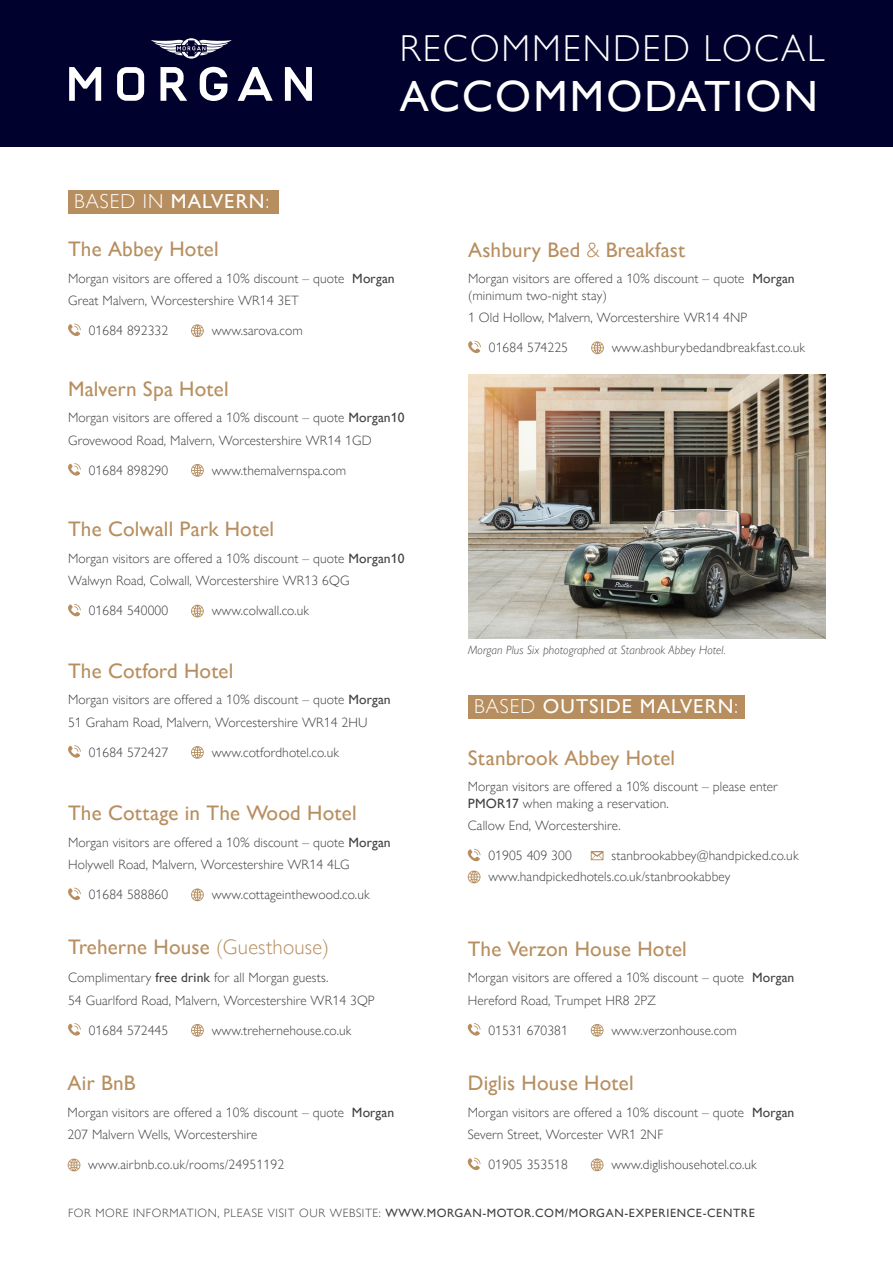
<style>
.page{position:relative;width:893px;height:1263px;background:#fff}
.page>*{position:absolute;margin:0;border:0;box-sizing:border-box;transform-origin:0 0}
.t1{font:43.65px "Gill Sans Nova";letter-spacing:.05em;color:#fff}
.t2{font:300 37.5px "Gill Sans Nova";letter-spacing:.05em;color:#fff}
.t3{font:21px "Gill Sans Nova";letter-spacing:.01em;color:#b78e5f}
.t4{font:20.1px "Gill Sans Nova";letter-spacing:.05em;color:#fff}
.t5{font:300 20.1px "Gill Sans Nova";letter-spacing:.05em;color:#fff}
.t6{font:300 13.5px/22.5px "Gill Sans Nova";letter-spacing:.01em;color:#414042}
.t7{font:12px "Gill Sans Nova";letter-spacing:.05em;color:#414042}
.t8{font:italic 300 12px "Gill Sans Nova";letter-spacing:.01em;color:#414042}
.s1{font-weight:400}
.s2{font-weight:300}
</style>
<div class="page">
<div style="left:68px;top:190px;width:211px;height:24px;background:#b78e5f"></div>
<div style="left:468px;top:695px;width:276px;height:23px;background:#b78e5f"></div>
<div style="left:0;top:0;width:893px;height:147px;background:#00012d"></div>
<svg style="left:69px;top:67px;width:32px;height:34px"></svg>
<svg style="left:117px;top:67px;width:27px;height:34px"></svg>
<svg style="left:238px;top:67px;width:35px;height:34px"></svg>
<svg style="left:160px;top:67px;width:27px;height:34px"></svg>
<svg style="left:285px;top:67px;width:27px;height:34px"></svg>
<svg style="left:200px;top:67px;width:27px;height:34px"></svg>
<svg style="left:151px;top:38px;width:81px;height:21px"></svg>
<svg style="left:68px;top:324px;width:13px;height:13px"></svg>
<svg style="left:191px;top:324px;width:13px;height:13px"></svg>
<svg style="left:68px;top:1023px;width:13px;height:13px"></svg>
<svg style="left:191px;top:1024px;width:13px;height:13px"></svg>
<svg style="left:68px;top:463px;width:13px;height:13px"></svg>
<svg style="left:191px;top:464px;width:13px;height:13px"></svg>
<svg style="left:68px;top:1159px;width:12px;height:12px"></svg>
<svg style="left:468px;top:341px;width:13px;height:13px"></svg>
<svg style="left:591px;top:341px;width:13px;height:13px"></svg>
<svg style="left:68px;top:745px;width:13px;height:13px"></svg>
<svg style="left:191px;top:746px;width:13px;height:13px"></svg>
<svg style="left:467px;top:1157px;width:13px;height:14px"></svg>
<svg style="left:591px;top:1158px;width:12px;height:13px"></svg>
<svg style="left:467px;top:849px;width:13px;height:13px"></svg>
<svg style="left:591px;top:851px;width:12px;height:9px"></svg>
<svg style="left:468px;top:871px;width:12px;height:12px"></svg>
<svg style="left:68px;top:604px;width:13px;height:13px"></svg>
<svg style="left:191px;top:605px;width:13px;height:12px"></svg>
<svg style="left:467px;top:1023px;width:13px;height:13px"></svg>
<svg style="left:591px;top:1024px;width:12px;height:13px"></svg>
<svg style="left:68px;top:888px;width:13px;height:13px"></svg>
<svg style="left:191px;top:888px;width:13px;height:13px"></svg>
<img style="left:468px;top:375px;width:357px;height:263px">
<h3 class="t5" style="left:74px;top:190px;width:196px">BASED IN <span class="s1">MALVERN</span>:</h3>
<h3 class="t3" style="left:68px;top:237px;width:152px">The Abbey Hotel</h3>
<h2 class="t2" style="left:400px;top:27px;width:427px">RECOMMENDED LOCAL</h2>
<h1 class="t1" style="left:400px;top:71px;width:420px">ACCOMMODATION</h1>
<h3 class="t3" style="left:468px;top:237px;width:219px">Ashbury Bed <span class="s2">&amp;</span> Breakfast</h3>
<p class="t6" style="left:68px;top:267px;width:328px">Morgan visitors are offered a 10% discount – quote <span class="s1">Morgan<br></span>Great Malvern, Worcestershire WR14 3ET</p>
<p class="t6" style="left:89px;top:319px;width:81px">01684 892332</p>
<p class="t6" style="left:212px;top:319px;width:93px">www.sarova.com</p>
<h3 class="t3" style="left:68px;top:376px;width:162px">Malvern Spa Hotel</h3>
<p class="t6" style="left:68px;top:406px;width:338px">Morgan visitors are offered a 10% discount – quote <span class="s1">Morgan10<br></span>Grovewood Road, Malvern, Worcestershire WR14 1GD</p>
<p class="t6" style="left:89px;top:459px;width:81px">01684 898290</p>
<p class="t6" style="left:212px;top:459px;width:136px">www.themalvernspa.com</p>
<h3 class="t3" style="left:68px;top:517px;width:208px">The Colwall Park Hotel</h3>
<p class="t6" style="left:68px;top:547px;width:338px">Morgan visitors are offered a 10% discount – quote <span class="s1">Morgan10<br></span>Walwyn Road, Colwall, Worcestershire WR13 6QG</p>
<p class="t6" style="left:89px;top:600px;width:81px">01684 540000</p>
<p class="t6" style="left:212px;top:600px;width:99px">www.colwall.co.uk</p>
<h3 class="t3" style="left:68px;top:658px;width:167px">The Cotford Hotel</h3>
<p class="t6" style="left:68px;top:688px;width:324px">Morgan visitors are offered a 10% discount – quote <span class="s1">Morgan<br></span>51 Graham Road, Malvern, Worcestershire WR14 2HU</p>
<p class="t6" style="left:89px;top:741px;width:81px">01684 572427</p>
<p class="t6" style="left:212px;top:741px;width:129px">www.cotfordhotel.co.uk</p>
<h3 class="t3" style="left:68px;top:801px;width:290px">The Cottage in The Wood Hotel</h3>
<p class="t6" style="left:68px;top:831px;width:324px">Morgan visitors are offered a 10% discount – quote <span class="s1">Morgan<br></span>Holywell Road, Malvern, Worcestershire WR14 4LG</p>
<p class="t6" style="left:89px;top:883px;width:81px">01684 588860</p>
<p class="t6" style="left:212px;top:883px;width:159px">www.cottageinthewood.co.uk</p>
<h3 class="t3" style="left:68px;top:935px;width:262px">Treherne House <span class="s2">(Guesthouse)</span></h3>
<p class="t6" style="left:68px;top:966px;width:308px">Complimentary <span class="s1">free drink</span> for all Morgan guests.<br>54 Guarlford Road, Malvern, Worcestershire WR14 3QP</p>
<p class="t6" style="left:89px;top:1019px;width:81px">01684 572445</p>
<p class="t6" style="left:212px;top:1019px;width:141px">www.trehernehouse.co.uk</p>
<h3 class="t3" style="left:68px;top:1071px;width:69px">Air BnB</h3>
<p class="t6" style="left:68px;top:1101px;width:328px">Morgan visitors are offered a 10% discount – quote <span class="s1">Morgan<br></span>207 Malvern Wells, Worcestershire</p>
<p class="t6" style="left:88px;top:1153px;width:198px">www.airbnb.co.uk/rooms/24951192</p>
<p class="t6" style="left:468px;top:270px;width:328px;line-height:16.5px">Morgan visitors are offered a 10% discount – quote <span class="s1">Morgan </span>(minimum two-night stay)</p>
<p class="t6" style="left:468px;top:306px;width:281px">1 Old Hollow, Malvern, Worcestershire WR14 4NP</p>
<p class="t6" style="left:489px;top:336px;width:81px">01684 574225</p>
<p class="t6" style="left:612px;top:336px;width:195px">www.ashburybedandbreakfast.co.uk</p>
<p class="t8" style="left:468px;top:643px;width:259px">Morgan Plus Six photographed at Stanbrook Abbey Hotel.</p>
<h3 class="t4" style="left:474px;top:695px;width:265px"><span class="s2">BASED</span> OUTSIDE MALVERN<span class="s2">:</span></h3>
<h3 class="t3" style="left:468px;top:745px;width:209px">Stanbrook Abbey Hotel</h3>
<p class="t6" style="left:468px;top:778px;width:312px;line-height:16.5px">Morgan visitors are offered a 10% discount – please enter<br><span class="s1">PMOR17</span> when making a reservation.</p>
<p class="t6" style="left:468px;top:814px;width:154px">Callow End, Worcestershire.</p>
<p class="t6" style="left:488px;top:844px;width:85px">01905 409 300</p>
<p class="t6" style="left:488px;top:845px;width:312px;line-height:21px;text-indent:123px">stanbrookabbey@handpicked.co.uk www.handpickedhotels.co.uk/stanbrookabbey</p>
<h3 class="t3" style="left:468px;top:936px;width:221px">The Verzon House Hotel</h3>
<p class="t6" style="left:468px;top:966px;width:328px">Morgan visitors are offered a 10% discount – quote <span class="s1">Morgan<br></span>Hereford Road, Trumpet HR8 2PZ</p>
<p class="t6" style="left:488px;top:1019px;width:81px">01531 670381</p>
<p class="t6" style="left:611px;top:1019px;width:127px">www.verzonhouse.com</p>
<h3 class="t3" style="left:468px;top:1071px;width:168px">Diglis House Hotel</h3>
<p class="t6" style="left:468px;top:1101px;width:328px">Morgan visitors are offered a 10% discount – quote <span class="s1">Morgan<br></span>Severn Street, Worcester WR1 2NF</p>
<p class="t6" style="left:488px;top:1153px;width:81px">01905 353518</p>
<p class="t6" style="left:611px;top:1153px;width:147px">www.diglishousehotel.co.uk</p>
<p class="t7" style="left:68px;top:1206px;width:688px"><span class="s2">FOR MORE INFORMATION, PLEASE VISIT OUR WEBSITE:</span> WWW.MORGAN-MOTOR.COM/MORGAN-EXPERIENCE-CENTRE</p>
</div>
